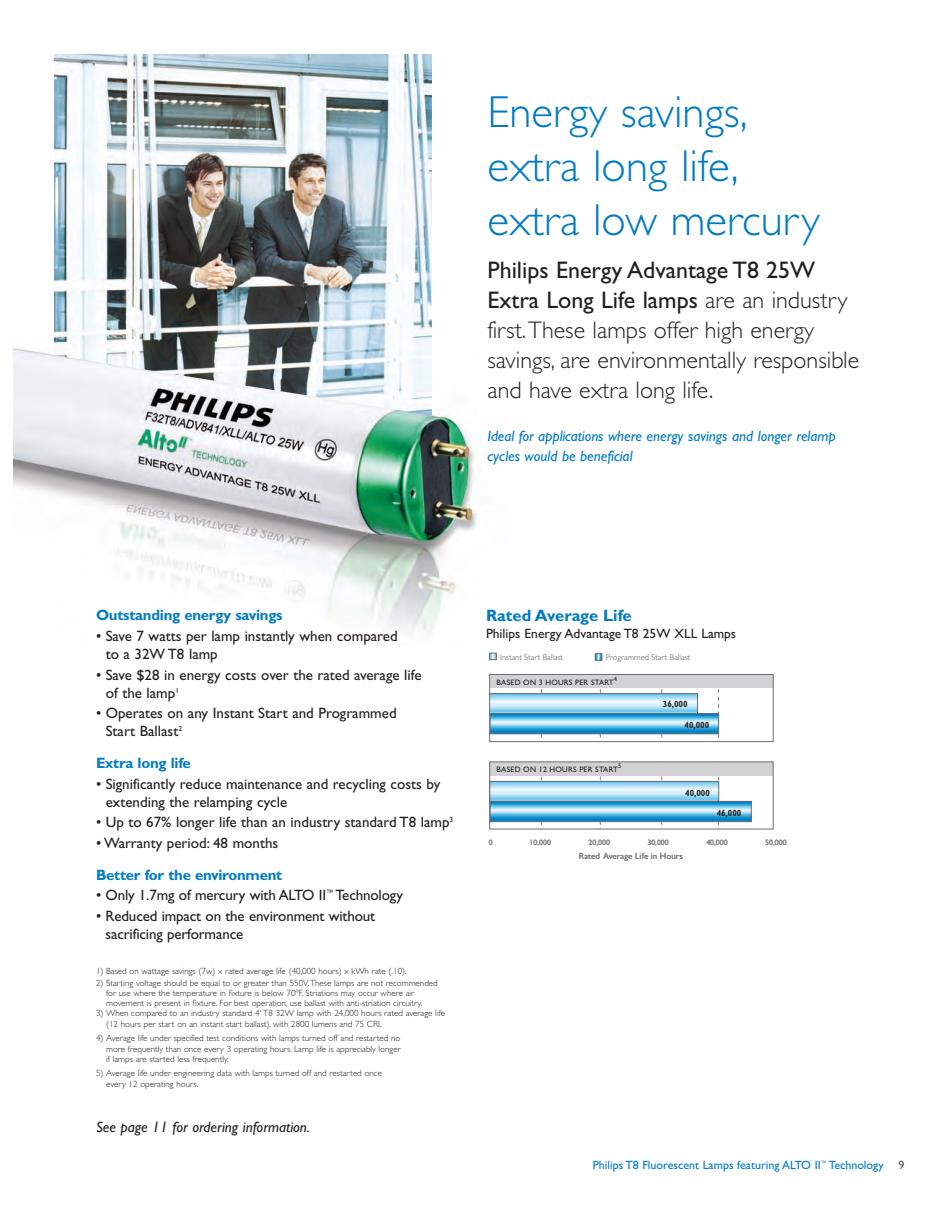
<style>
.page{position:relative;width:945px;height:1215px;background:#fff}
.page>*{position:absolute;margin:0;border:0;box-sizing:border-box;transform-origin:0 0}
.t1{font:300 45px/54px "Gill Sans";color:#007bc3}
.t2{font:300 24px/30px "Gill Sans";color:#231f20}
.t3{font:700 16.5px "Gill Sans";color:#007bc3}
.t4{font:15px/18px "Gill Sans";color:#231f20}
.t5{font:italic 15px/20.1px "Gill Sans";color:#007bc3}
.t6{font:700 15px "Gill Sans";letter-spacing:-.015em;color:#007bc3}
.t7{font:italic 15px "Gill Sans";color:#231f20}
.t8{font:13.5px "Gill Sans";color:#231f20}
.t9{font:12px "Gill Sans";color:#007bc3}
.t10{font:300 9px/10.8px "Gill Sans";color:#231f20}
.t11{font:700 9px "Gill Sans";color:#231f20;scale:.9 1}
.t12{font:9px "Gill Sans";color:#808285}
.t13{font:300 8.4px "Gill Sans";color:#57585a}
.t14{font:7.8px "Gill Sans";letter-spacing:.03em;color:#231f20}
.t15{font:7.8px "Gill Sans";color:#808285}
.t16{font:6.6px "Gill Sans";color:#231f20}
.s1{font-weight:400}
.s2{color:#57585a}
</style>
<div class="page">
<img style="left:14px;top:348px;width:463px;height:287px">
<img style="left:54px;top:54px;width:378px;height:295px">
<svg style="left:718px;top:689px;width:1px;height:49px"></svg>
<div style="left:490px;top:762px;width:283px;height:13px;background:#d1d2d4"></div>
<div style="left:490px;top:675px;width:283px;height:13px;background:#d1d2d4"></div>
<div style="left:489px;top:674px;width:284px;height:68px;border:1px solid #6c6d70"></div>
<svg style="left:490px;top:653px;width:7px;height:7px"></svg>
<svg style="left:595px;top:654px;width:7px;height:6px"></svg>
<svg style="left:492px;top:696px;width:204px;height:16px;background:#b8e3f6"></svg>
<div style="left:490px;top:694px;width:208px;height:20px;border:1px solid #6c6d70"></div>
<svg style="left:492px;top:716px;width:225px;height:16px;background:#6fc0e6"></svg>
<div style="left:490px;top:714px;width:229px;height:20px;border:1px solid #6c6d70"></div>
<svg style="left:492px;top:783px;width:225px;height:17px;background:#b5e2f5"></svg>
<div style="left:490px;top:781px;width:229px;height:21px;border:1px solid #6c6d70"></div>
<svg style="left:492px;top:803px;width:257px;height:17px;background:#68bde4"></svg>
<div style="left:490px;top:801px;width:261px;height:21px;border:1px solid #6c6d70"></div>
<img style="left:14px;top:349px;width:458px;height:193px">
<h1 class="t1" style="left:488px;top:89px;width:334px">Energy savings, extra long life, extra low mercury</h1>
<h2 class="t2" style="left:488px;top:257px;width:373px"><span class="s1">Philips Energy Advantage T8 25W Extra Long Life lamps</span> are an industry first.These lamps offer high energy savings, are environmentally responsible and have extra long life.</h2>
<h3 class="t5" style="left:488px;top:427px;width:350px">Ideal for applications where energy savings and longer relamp cycles would be beneficial</h3>
<h3 class="t6" style="left:96px;top:610px;width:188px">Outstanding energy savings</h3>
<h3 class="t4" style="left:106px;top:628px;width:294px;text-indent:-10px">• Save 7 watts per lamp instantly when compared to a 32W T8 lamp</h3>
<h3 class="t4" style="left:106px;top:667px;width:317px;text-indent:-10px">• Save $28 in energy costs over the rated average life of the lamp<sup>1</sup></h3>
<h3 class="t4" style="left:106px;top:706px;width:292px;text-indent:-10px">• Operates on any Instant Start and Programmed<br>Start Ballast<sup>2</sup></h3>
<h3 class="t6" style="left:96px;top:757px;width:96px">Extra long life</h3>
<h3 class="t4" style="left:106px;top:776px;width:336px;text-indent:-10px">• Significantly reduce maintenance and recycling costs by extending the relamping cycle</h3>
<h3 class="t4" style="left:96px;top:815px;width:359px">• Up to 67% longer life than an industry standard T8 lamp<sup>3</sup></h3>
<h3 class="t4" style="left:96px;top:835px;width:184px">• Warranty period: 48 months</h3>
<h3 class="t6" style="left:96px;top:869px;width:188px">Better for the environment</h3>
<h3 class="t4" style="left:96px;top:888px;width:308px">• Only 1.7mg of mercury with ALTO II<sup>™</sup> Technology</h3>
<h3 class="t4" style="left:106px;top:908px;width:271px;text-indent:-10px">• Reduced impact on the environment without sacrificing performance</h3>
<p class="t10" style="left:96px;top:966px;width:312px">1) Based on wattage savings (7w) x rated average life (40,000 hours) x kWh rate (.10).</p>
<p class="t10" style="left:106px;top:979px;width:333px;line-height:9.8px;text-indent:-10px">2) Starting voltage should be equal to or greater than 550V.These lamps are not recommended for use where the temperature in fixture is below 70ºF. Striations may occur where air movement is present in fixture. For best operation, use ballast with anti-striation circuitry.</p>
<p class="t10" style="left:106px;top:1009px;width:340px;text-indent:-10px">3) When compared to an industry standard 4' T8 32W lamp with 24,000 hours rated average life (12 hours per start on an instant start ballast), with 2800 lumens and 75 CRI.</p>
<p class="t10" style="left:106px;top:1033px;width:296px;text-align:justify;text-indent:-10px">4) Average life under specified test conditions with lamps turned off and restarted no more frequently than once every 3 operating hours. Lamp life is appreciably longer if lamps are started less frequently.</p>
<p class="t10" style="left:106px;top:1069px;width:277px;text-indent:-10px">5) Average life under engineering data with lamps turned off and restarted once every 12 operating hours.</p>
<h3 class="t7" style="left:96px;top:1121px;width:215px">See page 11 for ordering information.</h3>
<h3 class="t3" style="left:486px;top:609px;width:147px">Rated Average Life</h3>
<h3 class="t8" style="left:486px;top:629px;width:252px">Philips Energy Advantage T8 25W XLL Lamps</h3>
<p class="t13" style="left:500px;top:654px;width:64px">Instant Start Ballast</p>
<p class="t13" style="left:606px;top:654px;width:86px">Programmed Start Ballast</p>
<p class="t11" style="left:663px;top:701px;width:29px">36,000</p>
<p class="t16" style="left:614px;top:676px;width:5px">4</p>
<p class="t14" style="left:496px;top:679px;width:119px">BASED ON 3 HOURS PER START</p>
<p class="t16" style="left:618px;top:763px;width:5px">5</p>
<p class="t14" style="left:496px;top:766px;width:123px">BASED ON 12 HOURS PER START</p>
<p class="t11" style="left:685px;top:722px;width:29px">40,000</p>
<p class="t11" style="left:685px;top:789px;width:29px">40,000</p>
<p class="t11" style="left:717px;top:810px;width:29px">46,000</p>
<p class="t15" style="left:489px;top:840px;width:5px">0</p>
<p class="t15" style="left:530px;top:840px;width:23px">10,000</p>
<p class="t15" style="left:589px;top:840px;width:23px">20,000</p>
<p class="t15" style="left:647px;top:840px;width:23px">30,000</p>
<p class="t15" style="left:706px;top:840px;width:23px">40,000</p>
<p class="t15" style="left:765px;top:840px;width:23px">50,000</p>
<p class="t12" style="left:579px;top:852px;width:105px">Rated Average Life in Hours</p>
<h3 class="t9" style="left:593px;top:1161px;width:313px">Philips T8 Fluorescent Lamps featuring ALTO II<sup>™</sup> Technology <span class="s2">9</span></h3>
</div>
